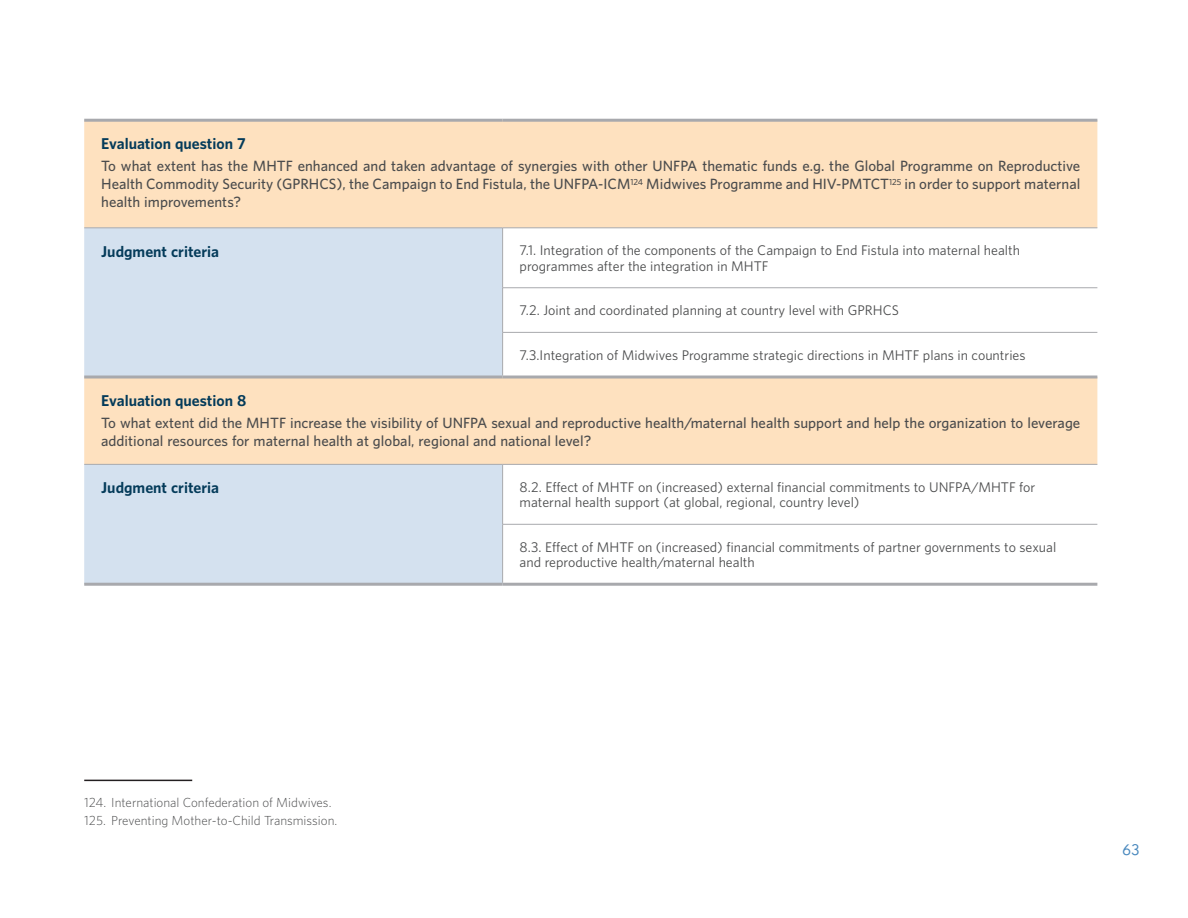
<style>
.page{position:relative;width:1188px;height:918px;background:#fff}
.page>*{position:absolute;margin:0;border:0;box-sizing:border-box;transform-origin:0 0}
.t1{font:15px "A Metro";color:#4a89be}
.table_content_headli{font:700 14.25px "UNFPA";color:#043b5a}
.table_content_text01{font:600 13.5px/18px "UNFPA";color:#4b4c4d;text-align:justify}
.table_content_text02{font:12.75px/15.3px "UNFPA Text";color:#4b4c4d}
.bookmarks{font:300 12px "UNFPA";color:#4b4c4d}
</style>
<div class="page">
<svg style="left:84px;top:122px;width:1013px;height:342px;fill:#fee1bf"></svg>
<svg style="left:84px;top:229px;width:419px;height:354px;background:#dee0e3"></svg>
<hr style="left:84px;top:464px;width:419px;height:1px;background:#a8a9ad">
<hr style="left:503px;top:464px;width:594px;height:1px;background:#a8a9ad">
<hr style="left:502px;top:465px;width:1px;height:59px;background:#a8a9ad">
<hr style="left:502px;top:524px;width:595px;height:1px;background:#a8a9ad">
<hr style="left:502px;top:524px;width:1px;height:59px;background:#a8a9ad">
<hr style="left:84px;top:583px;width:419px;height:3px;background:#a8a9ad">
<hr style="left:503px;top:583px;width:594px;height:3px;background:#a8a9ad">
<hr style="left:502px;top:228px;width:1px;height:60px;background:#a8a9ad">
<hr style="left:502px;top:287px;width:595px;height:1px;background:#a8a9ad">
<hr style="left:502px;top:288px;width:1px;height:44px;background:#a8a9ad">
<hr style="left:502px;top:332px;width:595px;height:1px;background:#a8a9ad">
<hr style="left:502px;top:333px;width:1px;height:43px;background:#a8a9ad">
<hr style="left:84px;top:119px;width:419px;height:3px;background:#a8a9ad">
<hr style="left:503px;top:119px;width:594px;height:3px;background:#a8a9ad">
<hr style="left:84px;top:228px;width:419px;height:1px;background:#a8a9ad">
<hr style="left:503px;top:228px;width:594px;height:1px;background:#a8a9ad">
<hr style="left:84px;top:376px;width:419px;height:3px;background:#a8a9ad">
<hr style="left:503px;top:376px;width:594px;height:3px;background:#a8a9ad">
<hr style="left:84px;top:780px;width:108px;height:1px;background:#231f20">
<p class="table_content_headli" style="left:101px;top:134px;width:146px">Evaluation question 7</p>
<p class="table_content_text01" style="left:101px;top:157px;width:981px">To what extent has the MHTF enhanced and taken advantage of synergies with other UNFPA thematic funds e.g. the Global Programme on Reproductive Health Commodity Security (GPRHCS), the Campaign to End Fistula, the UNFPA-ICM<sup>124</sup> Midwives Programme and HIV-PMTCT<sup>125</sup> in order to support maternal health improvements?</p>
<p class="table_content_headli" style="left:101px;top:242px;width:119px">Judgment criteria</p>
<p class="table_content_text02" style="left:520px;top:243px;width:502px">7.1. Integration of the components of the Campaign to End Fistula into maternal health programmes after the integration in MHTF</p>
<p class="table_content_text02" style="left:520px;top:302px;width:381px">7.2. Joint and coordinated planning at country level with GPRHCS</p>
<p class="table_content_text02" style="left:520px;top:347px;width:507px">7.3.Integration of Midwives Programme strategic directions in MHTF plans in countries</p>
<p class="table_content_headli" style="left:101px;top:391px;width:147px">Evaluation question 8</p>
<p class="table_content_text01" style="left:101px;top:414px;width:981px">To what extent did the MHTF increase the visibility of UNFPA sexual and reproductive health/maternal health support and help the organization to leverage additional resources for maternal health at global, regional and national level?</p>
<p class="table_content_headli" style="left:101px;top:478px;width:119px">Judgment criteria</p>
<p class="table_content_text02" style="left:520px;top:479px;width:517px">8.2. Effect of MHTF on (increased) external financial commitments to UNFPA/MHTF for maternal health support (at global, regional, country level)</p>
<p class="table_content_text02" style="left:520px;top:539px;width:538px">8.3. Effect of MHTF on (increased) financial commitments of partner governments to sexual and reproductive health/maternal health</p>
<p class="bookmarks" style="left:84px;top:795px;width:249px">124. International Confederation of Midwives.</p>
<p class="bookmarks" style="left:84px;top:813px;width:255px">125. Preventing Mother-to-Child Transmission.</p>
<p class="t1" style="left:1123px;top:841px;width:19px">63</p>
</div>
